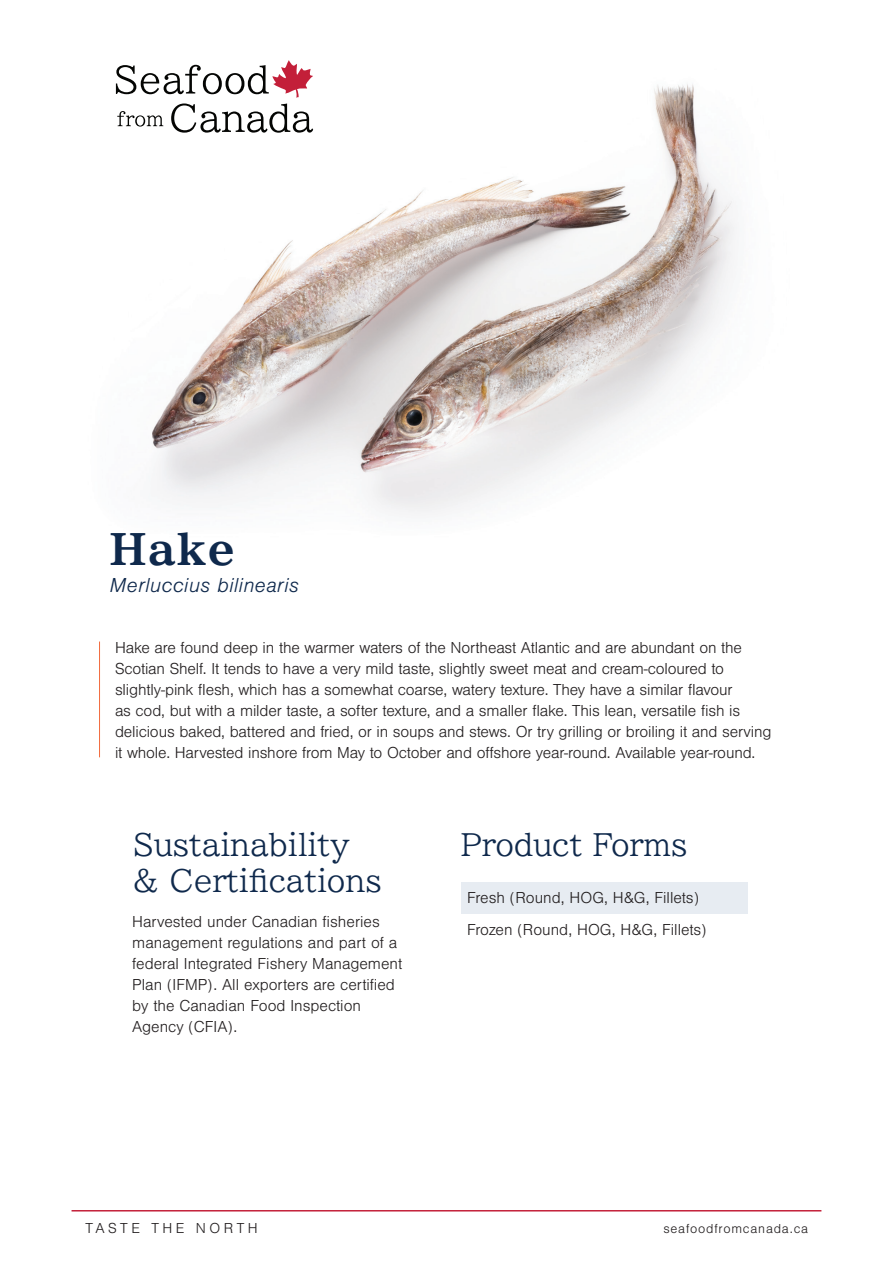
<style>
.page{position:relative;width:893px;height:1263px;background:#fff}
.page>*{position:absolute;margin:0;border:0;box-sizing:border-box;transform-origin:0 0}
.t1{font:800 42px "TBUD Min Std";color:#0f294c}
.t2{font:500 30px "TBUD Min Std";color:#0f294c}
.t3{font:italic 300 21px "Nimbus San";letter-spacing:.02em;color:#0f294c}
.t4{font:300 16.5px/21px "Nimbus San";letter-spacing:-.01em;color:#231f20}
.t5{font:300 15px "Nimbus San";letter-spacing:.23em;color:#231f20}
.t6{font:300 13.5px "Nimbus San";letter-spacing:.06em;color:#231f20}
</style>
<div class="page">
<img style="left:115px;top:83px;width:623px;height:431px">
<svg style="left:116px;top:60px;width:197px;height:73px"></svg>
<hr style="left:99px;top:641px;width:1px;height:116px;background:#f26a3d">
<hr style="left:72px;top:1210px;width:749px;height:1px;background:#c3203a">
<div style="left:461px;top:882px;width:286px;height:32px;background:#e7ecf2"></div>
<h1 class="t1" style="left:110px;top:516px;width:127px">Hake</h1>
<p class="t3" style="left:110px;top:573px;width:191px">Merluccius bilinearis</p>
<p class="t4" style="left:115px;top:637px;width:658px">Hake are found deep in the warmer waters of the Northeast Atlantic and are abundant on the Scotian Shelf. It tends to have a very mild taste, slightly sweet meat and cream-coloured to slightly-pink flesh, which has a somewhat coarse, watery texture. They have a similar flavour<br>as cod, but with a milder taste, a softer texture, and a smaller flake. This lean, versatile fish is delicious baked, battered and fried, or in soups and stews. Or try grilling or broiling it and serving it whole. Harvested inshore from May to October and offshore year-round. Available year-round.</p>
<h2 class="t2" style="left:133px;top:821px;width:219px">Sustainability</h2>
<h2 class="t2" style="left:461px;top:821px;width:228px">Product Forms</h2>
<h2 class="t2" style="left:133px;top:857px;width:250px">&amp; Certifications</h2>
<p class="t4" style="left:467px;top:883px;width:241px;line-height:31.7px">Fresh (Round, HOG, H&amp;G, Fillets)<br>Frozen (Round, HOG, H&amp;G, Fillets)</p>
<p class="t4" style="left:132px;top:912px;width:271px">Harvested under Canadian fisheries management regulations and part of a federal Integrated Fishery Management Plan (IFMP). All exporters are certified by the Canadian Food Inspection Agency (CFIA).</p>
<p class="t5" style="left:85px;top:1220px;width:174px">TASTE THE NORTH</p>
<p class="t6" style="left:663px;top:1222px;width:146px">seafoodfromcanada.ca</p>
</div>
